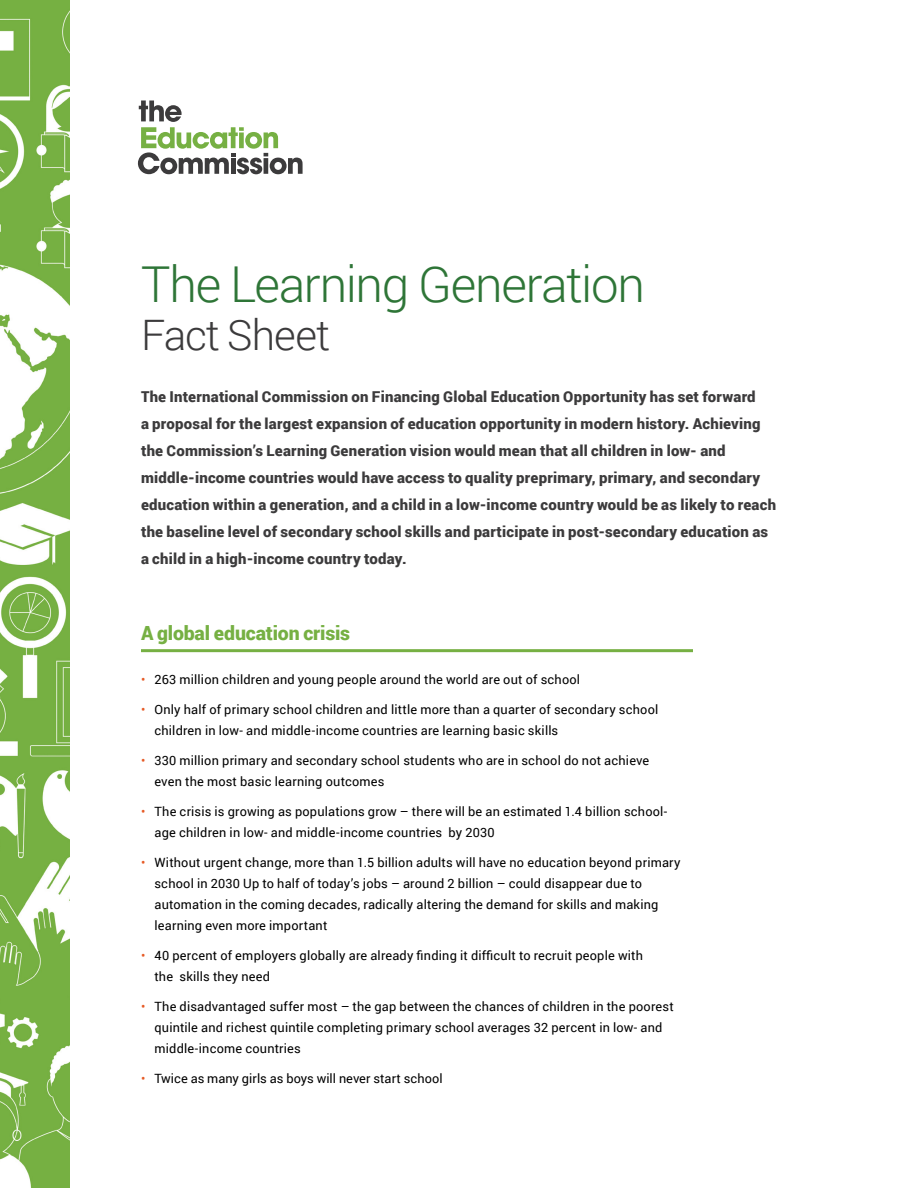
<style>
.page{position:relative;width:918px;height:1188px;background:#fff}
.page>*{position:absolute;margin:0;border:0;box-sizing:border-box;transform-origin:0 0}
.Section_Heading{font:300 49.5px "Roboto";letter-spacing:-.025em;color:#2e7537}
.Section_Sub_Heading{font:300 42px "Roboto";letter-spacing:-.025em;color:#3c3b3c}
.Subhead_-_Rule{font:900 19.5px "Roboto";letter-spacing:-.01em;color:#76b043}
.Section_Intro_Paragr{font:900 15px/27px "Roboto";letter-spacing:.015em;color:#3c3b3c}
.t1{font:12.75px/21px "Roboto";letter-spacing:.015em;color:#000}
.s1{color:#e65a25}
</style>
<div class="page">
<hr style="left:141px;top:649px;width:552px;height:3px;background:#76b043">
<img style="left:0;top:0;width:69px;height:1188px">
<svg style="left:138px;top:101px;width:165px;height:73px"></svg>
<p class="Section_Heading" style="left:141px;top:251px;width:506px">The Learning Generation</p>
<p class="Section_Sub_Heading" style="left:141px;top:306px;width:190px">Fact Sheet</p>
<p class="Section_Intro_Paragr" style="left:141px;top:383px;width:637px">The International Commission on Financing Global Education Opportunity has set forward<br>a proposal for the largest expansion of education opportunity in modern history. Achieving the Commission’s Learning Generation vision would mean that all children in low- and middle-income countries would have access to quality preprimary, primary, and secondary education within a generation, and a child in a low-income country would be as likely to reach the baseline level of secondary school skills and participate in post-secondary education as a child in a high-income country today.</p>
<p class="Subhead_-_Rule" style="left:141px;top:619px;width:211px">A global education crisis</p>
<p class="t1" style="left:141px;top:668px;width:441px"><span class="s1">•</span> 263 million children and young people around the world are out of school</p>
<p class="t1" style="left:154px;top:698px;width:505px;text-indent:-14px"><span class="s1">•</span> Only half of primary school children and little more than a quarter of secondary school children in low- and middle-income countries are learning basic skills</p>
<p class="t1" style="left:154px;top:749px;width:496px;text-indent:-14px"><span class="s1">•</span> 330 million primary and secondary school students who are in school do not achieve even the most basic learning outcomes</p>
<p class="t1" style="left:154px;top:800px;width:514px;text-indent:-14px"><span class="s1">•</span> The crisis is growing as populations grow – there will be an estimated 1.4 billion school&shy;age children in low- and middle-income countries by 2030</p>
<p class="t1" style="left:154px;top:851px;width:528px;text-indent:-14px"><span class="s1">•</span> Without urgent change, more than 1.5 billion adults will have no education beyond primary school in 2030 Up to half of today’s jobs – around 2 billion – could disappear due to automation in the coming decades, radically altering the demand for skills and making learning even more important</p>
<p class="t1" style="left:154px;top:944px;width:490px;text-indent:-14px"><span class="s1">•</span> 40 percent of employers globally are already finding it difficult to recruit people with the skills they need</p>
<p class="t1" style="left:154px;top:995px;width:521px;text-indent:-14px"><span class="s1">•</span> The disadvantaged suffer most – the gap between the chances of children in the poorest quintile and richest quintile completing primary school averages 32 percent in low- and middle-income countries</p>
<p class="t1" style="left:141px;top:1067px;width:303px"><span class="s1">•</span> Twice as many girls as boys will never start school</p>
</div>
